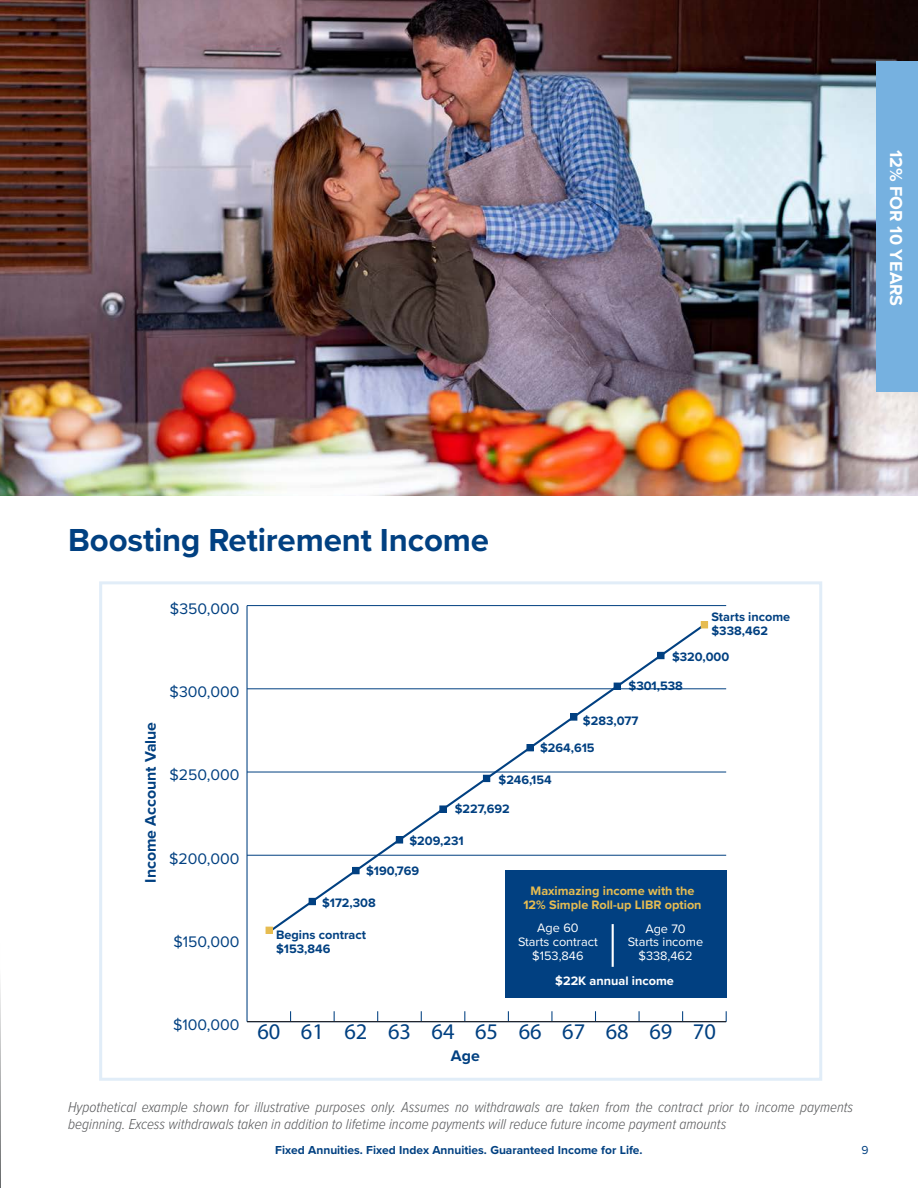
<style>
.page{position:relative;width:918px;height:1188px;background:#fff}
.page>*{position:absolute;margin:0;border:0;box-sizing:border-box;transform-origin:0 0}
.t1{font:700 33px "Proxima Nova";letter-spacing:-.005em;color:#014081}
.t2{font:22.5px "Myriad Pro";color:#014081}
.t3{font:700 18px "Proxima Nova";color:#fff}
.t4{font:15.9px "Proxima Nova";color:#014081}
.t5{font:700 15.9px "Proxima Nova";color:#014081}
.t6{font:italic 300 15px/16.5px "Proxima Nova Cond";color:#57585a}
.t7{font:700 12.75px/13.8px "Proxima Nova";color:#014081}
.t8{font:12.75px/13.8px "Proxima Nova";color:#fff;text-align:center}
.t9{font:700 12.75px/13.8px "Proxima Nova";color:#e6bc51;text-align:center}
.t10{font:700 12.75px "Proxima Nova";color:#fff}
.t11{font:700 12px "Proxima Nova";color:#014081}
.t12{font:12px "Proxima Nova";color:#014081}
</style>
<div class="page">
<hr style="left:0;top:943px;width:1px;height:245px;background:#1e2224">
<img style="left:1px;top:0;width:917px;height:496px">
<div style="left:876px;top:61px;width:42px;height:331px;background:#76b1e0"></div>
<hr style="left:246px;top:606px;width:2px;height:416px;background:#014081">
<hr style="left:247px;top:1021px;width:479px;height:1px;background:#231f20">
<hr style="left:247px;top:938px;width:479px;height:1px;background:#231f20">
<hr style="left:247px;top:855px;width:479px;height:1px;background:#014081">
<hr style="left:247px;top:772px;width:479px;height:1px;background:#014081">
<hr style="left:247px;top:689px;width:479px;height:1px;background:#014081">
<hr style="left:247px;top:605px;width:479px;height:1px;background:#014081">
<svg style="left:266px;top:622px;width:441px;height:312px"></svg>
<div style="left:614px;top:683px;width:7px;height:7px;border:1px solid #014081"></div>
<div style="left:658px;top:652px;width:6px;height:7px;background:#014081"></div>
<div style="left:657px;top:652px;width:7px;height:7px;border:1px solid #014081"></div>
<div style="left:701px;top:622px;width:7px;height:6px;background:#e6bc51"></div>
<div style="left:701px;top:621px;width:7px;height:7px;border:1px solid #e6bc51"></div>
<div style="left:505px;top:870px;width:221px;height:128px;background:#014081"></div>
<hr style="left:612px;top:924px;width:2px;height:43px;background:#fff">
<div style="left:99px;top:581px;width:723px;height:500px;border:3px solid #e1edf8"></div>
<p class="t3" style="left:909px;top:150px;width:158px;rotate:90deg">12% FOR 10 YEARS</p>
<h1 class="t1" style="left:68px;top:516px;width:422px">Boosting Retirement Income</h1>
<p class="t4" style="left:170px;top:597px;width:71px">$350,000</p>
<p class="t7" style="left:712px;top:610px;width:80px">Starts income $338,462</p>
<p class="t7" style="left:672px;top:650px;width:59px">$320,000</p>
<p class="t5" style="left:139px;top:883px;width:162px;rotate:-90deg">Income Account Value</p>
<p class="t4" style="left:170px;top:680px;width:71px">$300,000</p>
<p class="t4" style="left:169px;top:763px;width:72px">$250,000</p>
<p class="t4" style="left:169px;top:846px;width:72px">$200,000</p>
<p class="t4" style="left:173px;top:930px;width:68px">$150,000</p>
<p class="t4" style="left:173px;top:1013px;width:68px">$100,000</p>
<p class="t7" style="left:629px;top:679px;width:56px">$301,538</p>
<p class="t7" style="left:583px;top:714px;width:57px">$283,077</p>
<p class="t7" style="left:540px;top:741px;width:56px">$264,615</p>
<p class="t7" style="left:499px;top:772px;width:55px">$246,154</p>
<p class="t7" style="left:455px;top:802px;width:57px">$227,692</p>
<p class="t7" style="left:410px;top:834px;width:56px">$209,231</p>
<p class="t7" style="left:366px;top:864px;width:54px">$190,769</p>
<p class="t7" style="left:322px;top:895px;width:55px">$172,308</p>
<p class="t7" style="left:276px;top:928px;width:92px">Begins contract $153,846</p>
<h2 class="t2" style="left:257px;top:1017px;width:25px">60</h2>
<h2 class="t2" style="left:301px;top:1017px;width:25px">61</h2>
<h2 class="t2" style="left:344px;top:1017px;width:25px">62</h2>
<h2 class="t2" style="left:388px;top:1017px;width:25px">63</h2>
<h2 class="t2" style="left:432px;top:1017px;width:25px">64</h2>
<h2 class="t2" style="left:475px;top:1017px;width:25px">65</h2>
<p class="t5" style="left:451px;top:1044px;width:30px">Age</p>
<p class="t9" style="left:523px;top:884px;width:180px">Maximazing income with the<br>12% Simple Roll-up LIBR option</p>
<p class="t8" style="left:518px;top:920px;width:81px">Age 60<br>Starts contract $153,846</p>
<p class="t8" style="left:628px;top:921px;width:77px">Age 70<br>Starts income $338,462</p>
<p class="t10" style="left:555px;top:971px;width:120px">$22K annual income</p>
<p class="t10" style="left:553px;top:972px;width:120px">$22K annual income</p>
<h2 class="t2" style="left:519px;top:1017px;width:25px">66</h2>
<h2 class="t2" style="left:562px;top:1017px;width:25px">67</h2>
<h2 class="t2" style="left:606px;top:1017px;width:25px">68</h2>
<h2 class="t2" style="left:649px;top:1017px;width:25px">69</h2>
<h2 class="t2" style="left:693px;top:1017px;width:25px">70</h2>
<p class="t6" style="left:68px;top:1098px;width:787px">Hypothetical example shown for illustrative purposes only. Assumes no withdrawals are taken from the contract prior to income payments beginning. Excess withdrawals taken in addition to lifetime income payments will reduce future income payment amounts</p>
<p class="t11" style="left:275px;top:1141px;width:369px">Fixed Annuities. Fixed Index Annuities. Guaranteed Income for Life.</p>
<p class="t12" style="left:861px;top:1141px;width:9px">9</p>
</div>
